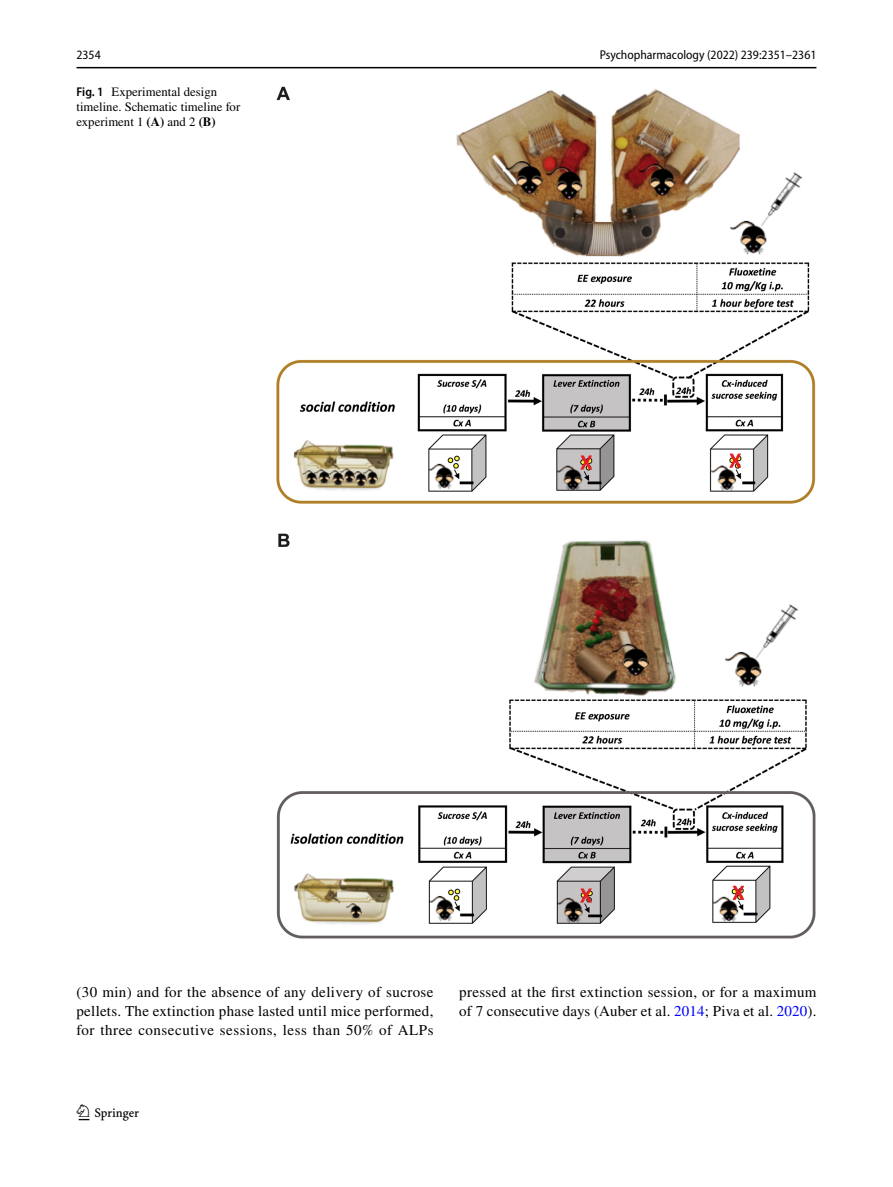
<style>
.page{position:relative;width:893px;height:1187px;background:#fff}
.page>*{position:absolute;margin:0;border:0;box-sizing:border-box;transform-origin:0 0}
.t1{font:22.5px "Springnew Regular 2";color:#000}
.t2{font:15px/18.8px "STIX";letter-spacing:.025em;color:#000;text-align:justify}
.t3{font:12.75px/15px "STIX";color:#000}
.t4{font:semi-condensed 12.75px "Myriad Pro";color:#000}
.s1{font-family:"Myriad Pro";font-weight:600;font-stretch:semi-condensed}
.s2{font-weight:700}
.s3{color:#00f}
</style>
<div class="page">
<hr style="left:77px;top:67px;width:739px;height:1px;background:#000">
<img style="left:276px;top:87px;width:540px;height:851px">
<p class="t4" style="left:77px;top:48px;width:26px">2354</p>
<p class="t4" style="left:600px;top:48px;width:218px">Psychopharmacology (2022) 239:2351–2361</p>
<p class="t3" style="left:77px;top:85px;width:165px"><span class="s1">Fig. 1</span> Experimental design timeline. Schematic timeline for experiment 1 <span class="s2">(A)</span> and 2 <span class="s2">(B)</span></p>
<p class="t2" style="left:77px;top:983px;width:359px">(30 min) and for the absence of any delivery of sucrose pellets. The extinction phase lasted until mice performed, for three consecutive sessions, less than 50% of ALPs</p>
<p class="t2" style="left:459px;top:983px;width:359px">pressed at the first extinction session, or for a maximum of 7 consecutive days (Auber et al. <span class="s3">2014</span>; Piva et al. <span class="s3">2020</span>).</p>
<h1 class="t1" style="left:79px;top:1104px;width:62px">1 3</h1>
</div>
